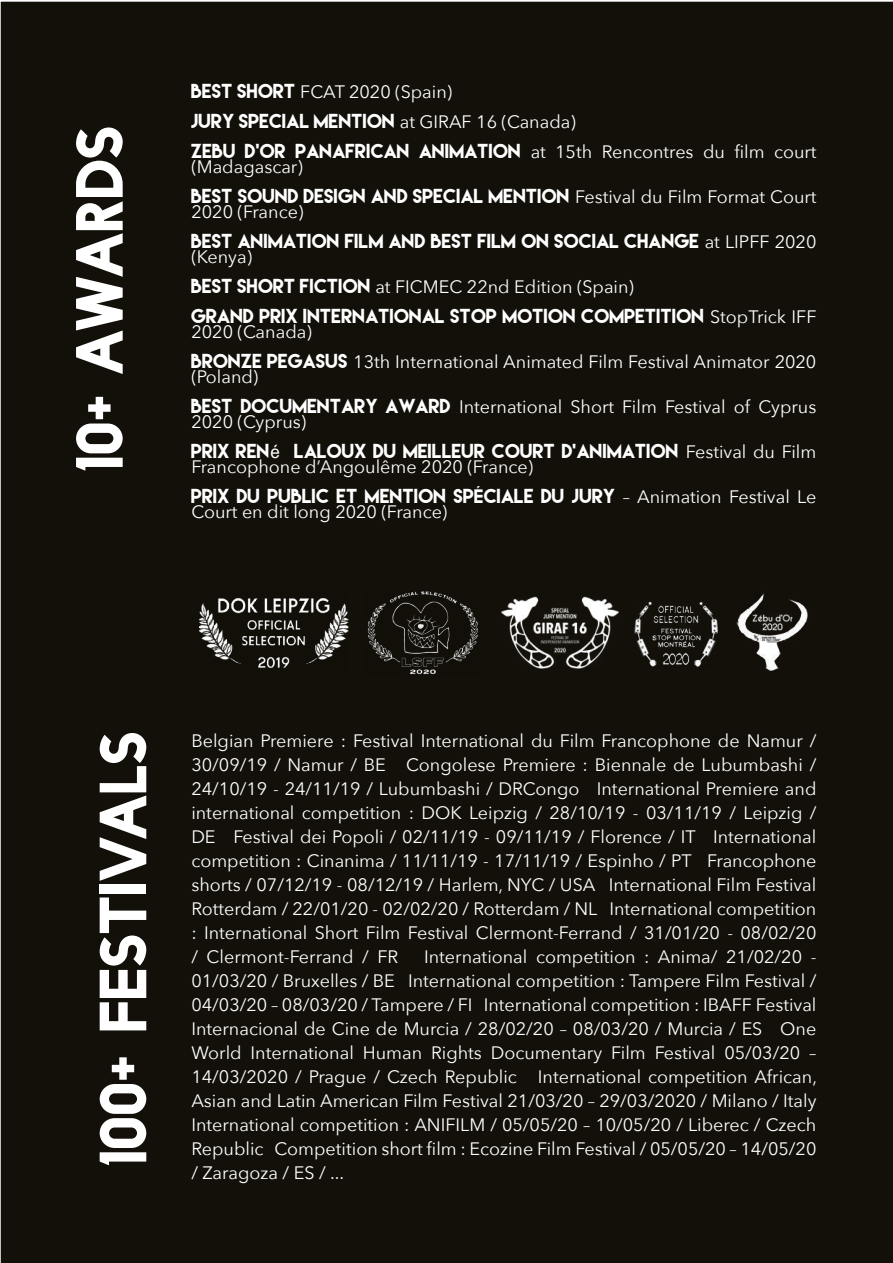
<style>
.page{position:relative;width:893px;height:1263px;background:#fff}
.page>*{position:absolute;margin:0;border:0;box-sizing:border-box;transform-origin:0 0}
.t1{font:61.5px "Facile Sans";letter-spacing:-.02em;color:#fff}
.t2{font:18px/24px "Avenir Next";color:#fff}
.t3{font:18px/30px "Lemon Milk";color:#fff}
.s1{font-family:"Lemon Milk"}
.s2{font-family:"Avenir Next"}
.s3{font-family:"Facile Sans"}
</style>
<div class="page">
<div style="left:1px;top:2px;width:892px;height:1261px;background:#121009"></div>
<img style="left:199px;top:591px;width:149px;height:82px">
<img style="left:366px;top:591px;width:116px;height:83px">
<img style="left:633px;top:591px;width:85px;height:85px">
<img style="left:501px;top:591px;width:118px;height:82px">
<img style="left:732px;top:591px;width:79px;height:81px">
<h1 class="t1" style="left:65px;top:471px;width:349px;rotate:-90deg">10+ awards</h1>
<p class="t2" style="left:191px;top:79px;width:262px"><span class="s1">BEST SHORT</span> FCAT 2020 (Spain)</p>
<p class="t3" style="left:191px;top:106px;width:627px">JURY SPECIAL MENTION <span class="s2">at GIRAF 16 (Canada)<br></span>ZEBU D’OR PANAFRICAN ANIMATION <span class="s2">at 15th Rencontres du film court</span></p>
<p class="t2" style="left:191px;top:154px;width:113px">(Madagascar)</p>
<p class="t3" style="left:191px;top:181px;width:627px">BEST SOUND DESIGN AND SPECIAL MENTION <span class="s2">Festival du Film Format Court</span></p>
<p class="t2" style="left:191px;top:199px;width:114px">2020 (France)</p>
<p class="t3" style="left:191px;top:226px;width:627px">BEST ANIMATION FILM AND BEST FILM ON SOCIAL CHANGE <span class="s2">at LIPFF 2020</span></p>
<p class="t2" style="left:191px;top:241px;width:444px;line-height:30px">(Kenya)<br><span class="s1">BEST SHORT FICTION</span> at FICMEC 22nd Edition (Spain)</p>
<p class="t3" style="left:191px;top:301px;width:627px">GRAND PRIX INTERNATIONAL STOP MOTION COMPETITION <span class="s2">StopTrick IFF</span></p>
<p class="t2" style="left:191px;top:316px;width:627px;line-height:30px">2020 (Canada)<br><span class="s1">BRONZE PEGASUS</span> 13th International Animated Film Festival Animator 2020</p>
<p class="t2" style="left:191px;top:361px;width:627px;line-height:30px">(Poland)<br><span class="s1">BEST DOCUMENTARY AWARD</span> International Short Film Festival of Cyprus</p>
<p class="t2" style="left:191px;top:409px;width:116px">2020 (Cyprus)</p>
<p class="t3" style="left:191px;top:436px;width:627px">PRIX RENÉ LALOUX DU MEILLEUR COURT D’ANIMATION <span class="s2">Festival du Film</span></p>
<p class="t2" style="left:191px;top:454px;width:343px">Francophone d’Angoulême 2020 (France)</p>
<p class="t3" style="left:191px;top:481px;width:627px">PRIX DU PUBLIC ET MENTION SP<span class="s3">é</span>CIALE DU JURY <span class="s2">– Animation Festival Le</span></p>
<p class="t2" style="left:191px;top:499px;width:258px">Court en dit long 2020 (France)</p>
<h1 class="t1" style="left:89px;top:1165px;width:438px;rotate:-90deg">100+ festivals</h1>
<p class="t2" style="left:191px;top:728px;width:627px;text-align:justify">Belgian Premiere : Festival International du Film Francophone de Namur / 30/09/19 / Namur / BE Congolese Premiere : Biennale de Lubumbashi / 24/10/19 - 24/11/19 / Lubumbashi / DRCongo International Premiere and international competition : DOK Leipzig / 28/10/19 - 03/11/19 / Leipzig / DE Festival dei Popoli / 02/11/19 - 09/11/19 / Florence / IT International competition : Cinanima / 11/11/19 - 17/11/19 / Espinho / PT Francophone shorts / 07/12/19 - 08/12/19 / Harlem, NYC / USA International Film Festival Rotterdam / 22/01/20 - 02/02/20 / Rotterdam / NL International competition : International Short Film Festival Clermont-Ferrand / 31/01/20 - 08/02/20 / Clermont-Ferrand / FR</p>
<p class="t2" style="left:191px;top:943px;width:627px;text-align:justify;text-indent:233px">International competition : Anima/ 21/02/20 - 01/03/20 / Bruxelles / BE International competition : Tampere Film Festival / 04/03/20 – 08/03/20 / Tampere / FI International competition : IBAFF Festival Internacional de Cine de Murcia / 28/02/20 – 08/03/20 / Murcia / ES One World International Human Rights Documentary Film Festival 05/03/20 – 14/03/2020 / Prague / Czech Republic International competition African, Asian and Latin American Film Festival 21/03/20 – 29/03/2020 / Milano / Italy International competition : ANIFILM / 05/05/20 – 10/05/20 / Liberec / Czech Republic Competition short film : Ecozine Film Festival / 05/05/20 – 14/05/20 / Zaragoza / ES / ...</p>
</div>
